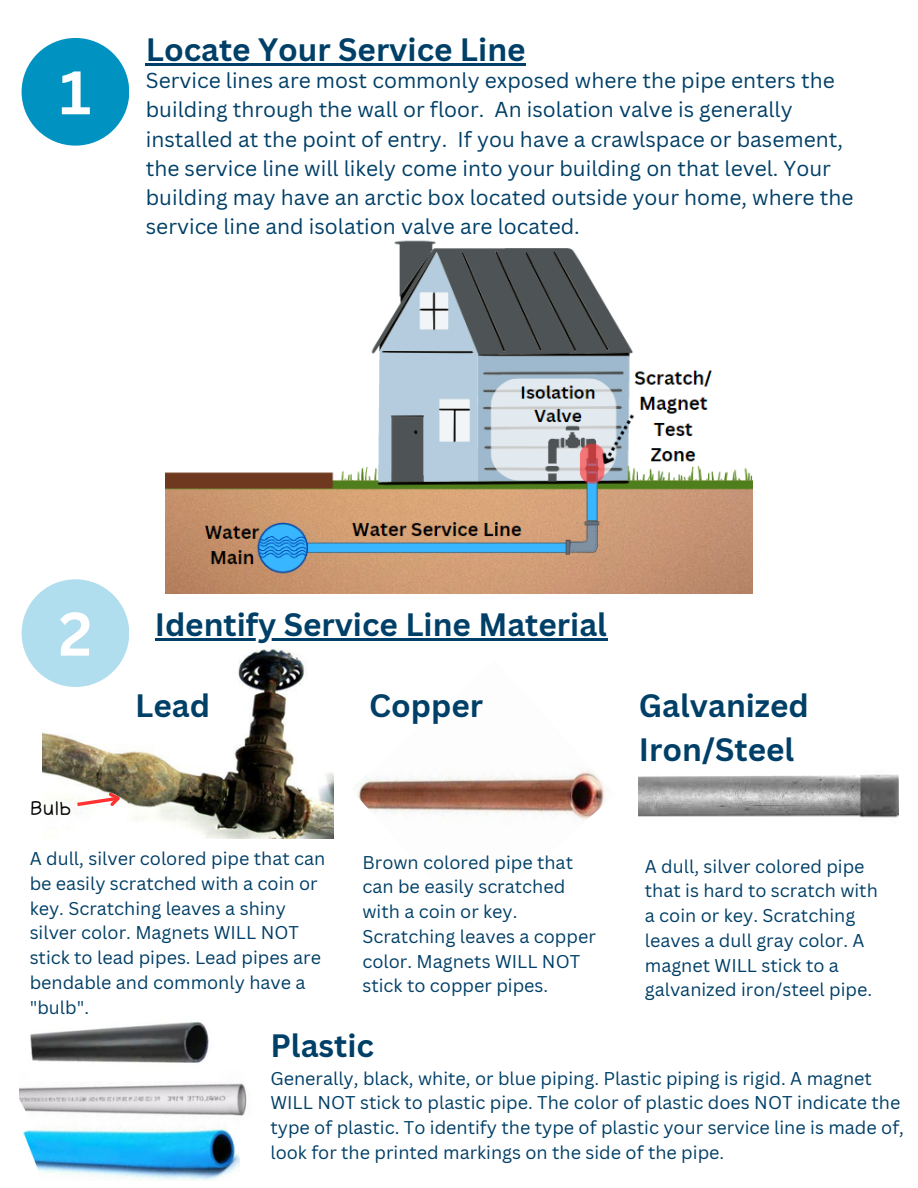
<style>
.page{position:relative;width:918px;height:1188px;background:#fff}
.page>*{position:absolute;margin:0;border:0;box-sizing:border-box;transform-origin:0 0}
.t1{font:700 60px "Canva Sans";color:#fff}
.t2{font:700 31.5px/43.8px "Canva Sans";color:#003f67}
.t3{font:21px/29.2px "Canva Sans";color:#003f67}
.t4{font:18.75px "Irene Florentina";color:#000}
.t5{font:18px/24.8px "Canva Sans";color:#003f67}
</style>
<div class="page">
<div style="left:22px;top:38px;width:107px;height:108px;background:#0093c1;border-radius:50%"></div>
<img style="left:357px;top:770px;width:248px;height:50px">
<img style="left:165px;top:240px;width:587px;height:354px">
<img style="left:43px;top:649px;width:290px;height:190px">
<svg style="left:74px;top:788px;width:51px;height:22px"></svg>
<div style="left:22px;top:579px;width:107px;height:108px;background:#b1deef;border-radius:50%"></div>
<img style="left:639px;top:774px;width:260px;height:44px">
<img style="left:23px;top:1123px;width:217px;height:57px">
<img style="left:20px;top:1083px;width:227px;height:33px">
<img style="left:30px;top:1022px;width:179px;height:41px">
<hr style="left:146px;top:63px;width:380px;height:2px;background:#003f67">
<hr style="left:155px;top:638px;width:452px;height:3px;background:#003f67">
<p class="t1" style="left:60px;top:50px;width:33px">1</p>
<p class="t2" style="left:146px;top:27px;width:381px">Locate Your Service Line</p>
<p class="t3" style="left:146px;top:65px;width:709px">Service lines are most commonly exposed where the pipe enters the building through the wall or floor. An isolation valve is generally installed at the point of entry. If you have a crawlspace or basement, the service line will likely come into your building on that level. Your building may have an arctic box located outside your home, where the service line and isolation valve are located.</p>
<p class="t1" style="left:59px;top:592px;width:35px">2</p>
<p class="t4" style="left:30px;top:796px;width:44px">Bulb</p>
<p class="t2" style="left:155px;top:602px;width:454px">Identify Service Line Material</p>
<p class="t2" style="left:135px;top:683px;width:76px">Lead</p>
<p class="t2" style="left:369px;top:683px;width:116px">Copper</p>
<p class="t2" style="left:639px;top:683px;width:171px">Galvanized<br>Iron/Steel</p>
<p class="t5" style="left:30px;top:846px;width:297px">A dull, silver colored pipe that can be easily scratched with a coin or key. Scratching leaves a shiny silver color. Magnets WILL NOT stick to lead pipes. Lead pipes are bendable and commonly have a "bulb".</p>
<p class="t5" style="left:645px;top:853px;width:234px">A dull, silver colored pipe that is hard to scratch with a coin or key. Scratching leaves a dull gray color. A magnet WILL stick to a galvanized iron/steel pipe.</p>
<p class="t5" style="left:362px;top:849px;width:235px">Brown colored pipe that can be easily scratched with a coin or key.<br>Scratching leaves a copper color. Magnets WILL NOT stick to copper pipes.</p>
<p class="t2" style="left:270px;top:1022px;width:105px">Plastic</p>
<p class="t5" style="left:270px;top:1065px;width:635px">Generally, black, white, or blue piping. Plastic piping is rigid. A magnet WILL NOT stick to plastic pipe. The color of plastic does NOT indicate the type of plastic. To identify the type of plastic your service line is made of, look for the printed markings on the side of the pipe.</p>
</div>
